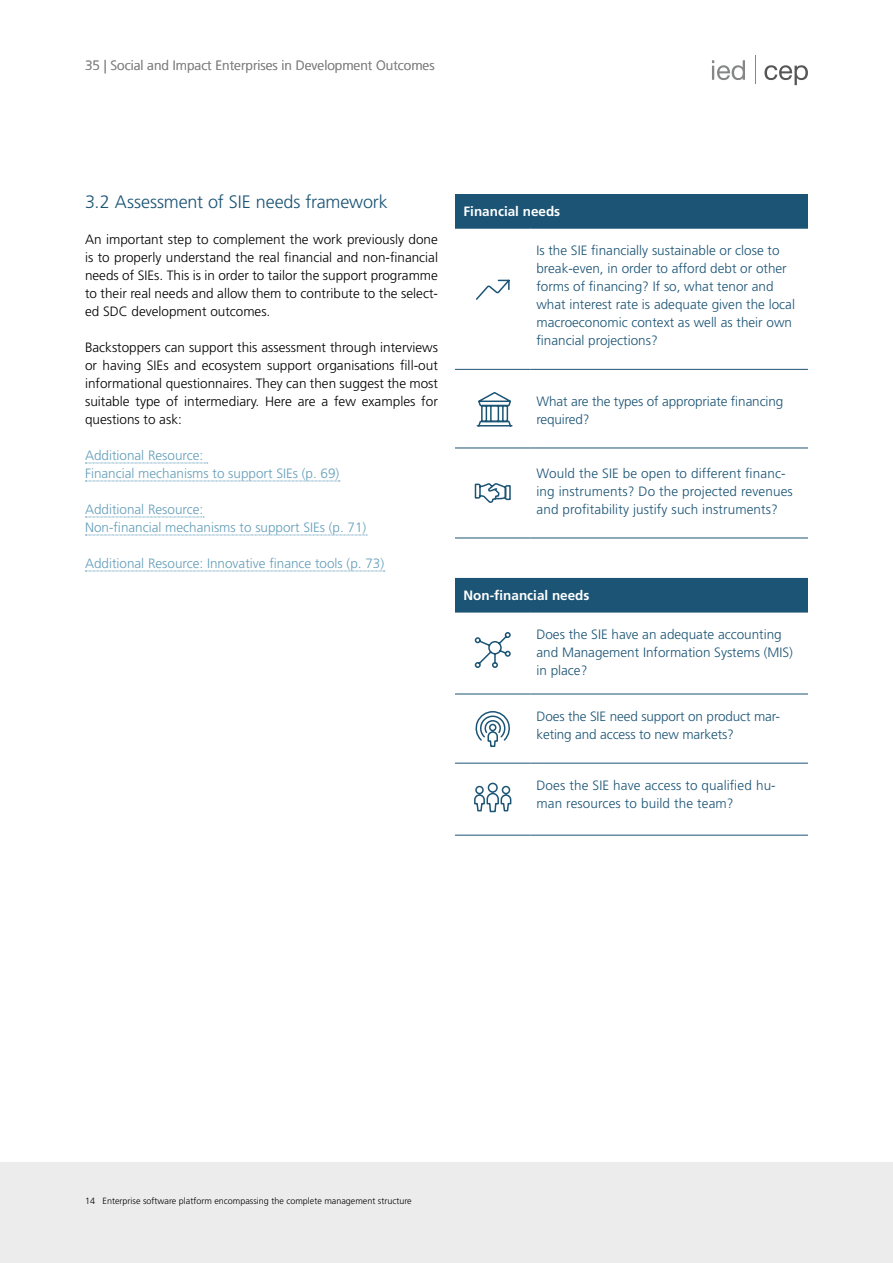
<style>
.page{position:relative;width:893px;height:1263px;background:#fff}
.page>*{position:absolute;margin:0;border:0;box-sizing:border-box;transform-origin:0 0}
.t1{font:300 18px "Frutiger LT Std";letter-spacing:-.01em;color:#1b5475}
.t2{font:300 13.5px/18px "Frutiger LT Std";color:#1b5475}
.t3{font:300 13.5px/18px "Frutiger LT Std";color:#000;text-align:justify}
.t4{font:300 13.5px/18px "Frutiger LT Std";color:#649eba}
.t5{font:300 13.5px "Frutiger LT Std";color:#868786}
.t6{font:700 13.5px "Frutiger LT Std";color:#fff}
.t7{font:300 9px "Frutiger LT Std";color:#000}
</style>
<div class="page">
<svg style="left:755px;top:55px;width:1px;height:29px"></svg>
<svg style="left:712px;top:60px;width:33px;height:20px"></svg>
<svg style="left:764px;top:65px;width:44px;height:20px"></svg>
<div style="left:455px;top:195px;width:353px;height:33px;background:#1b5475"></div>
<hr style="left:455px;top:194px;width:75px;height:1px;background:#1b5475">
<hr style="left:530px;top:194px;width:278px;height:1px;background:#1b5475">
<hr style="left:455px;top:228px;width:75px;height:1px;background:#1b5475">
<hr style="left:455px;top:369px;width:75px;height:1px;background:#1b5475">
<hr style="left:530px;top:369px;width:278px;height:1px;background:#1b5475">
<hr style="left:455px;top:448px;width:75px;height:1px;background:#1b5475">
<hr style="left:455px;top:538px;width:75px;height:1px;background:#1b5475">
<hr style="left:530px;top:228px;width:278px;height:1px;background:#1b5475">
<hr style="left:530px;top:448px;width:278px;height:1px;background:#1b5475">
<hr style="left:530px;top:538px;width:278px;height:1px;background:#1b5475">
<svg style="left:476px;top:279px;width:34px;height:21px"></svg>
<svg style="left:476px;top:392px;width:37px;height:35px"></svg>
<svg style="left:474px;top:483px;width:37px;height:20px"></svg>
<div style="left:455px;top:578px;width:353px;height:34px;background:#1b5475"></div>
<hr style="left:455px;top:612px;width:75px;height:1px;background:#1b5475">
<hr style="left:455px;top:694px;width:75px;height:1px;background:#1b5475">
<hr style="left:530px;top:694px;width:278px;height:1px;background:#1b5475">
<hr style="left:455px;top:763px;width:75px;height:1px;background:#1b5475">
<hr style="left:455px;top:835px;width:75px;height:1px;background:#1b5475">
<hr style="left:530px;top:612px;width:278px;height:1px;background:#1b5475">
<hr style="left:530px;top:763px;width:278px;height:1px;background:#1b5475">
<hr style="left:530px;top:835px;width:278px;height:1px;background:#1b5475">
<svg style="left:474px;top:632px;width:37px;height:36px"></svg>
<svg style="left:475px;top:711px;width:35px;height:36px"></svg>
<svg style="left:474px;top:782px;width:38px;height:31px"></svg>
<svg style="left:85px;top:463px;width:123px;height:1px"></svg>
<svg style="left:85px;top:481px;width:255px;height:1px"></svg>
<svg style="left:85px;top:517px;width:119px;height:1px"></svg>
<svg style="left:85px;top:535px;width:282px;height:1px"></svg>
<svg style="left:85px;top:571px;width:300px;height:1px"></svg>
<div style="left:0;top:1162px;width:893px;height:101px;background:#ececec"></div>
<p class="t5" style="left:85px;top:57px;width:351px">35 | Social and Impact Enterprises in Development Outcomes</p>
<h1 class="t1" style="left:85px;top:192px;width:304px">3.2 Assessment of SIE needs framework</h1>
<p class="t3" style="left:85px;top:230px;width:354px">An important step to complement the work previously done is to properly understand the real financial and non-financial needs of SIEs. This is in order to tailor the support programme to their real needs and allow them to contribute to the select&shy;ed SDC development outcomes.</p>
<p class="t3" style="left:85px;top:338px;width:354px">Backstoppers can support this assessment through interviews or having SIEs and ecosystem support organisations fill-out informational questionnaires. They can then suggest the most suitable type of intermediary. Here are a few examples for questions to ask:</p>
<p class="t4" style="left:85px;top:446px;width:256px">Additional Resource:<br>Financial mechanisms to support SIEs (p. 69)</p>
<p class="t4" style="left:85px;top:500px;width:283px">Additional Resource:<br>Non-financial mechanisms to support SIEs (p. 71)</p>
<p class="t4" style="left:85px;top:554px;width:301px">Additional Resource: Innovative finance tools (p. 73)</p>
<p class="t6" style="left:463px;top:204px;width:98px">Financial needs</p>
<p class="t2" style="left:536px;top:242px;width:260px">Is the SIE financially sustainable or close to break-even, in order to afford debt or other forms of financing? If so, what tenor and what interest rate is adequate given the local macroeconomic context as well as their own financial projections?</p>
<p class="t2" style="left:536px;top:392px;width:248px">What are the types of appropriate financing required?</p>
<p class="t2" style="left:536px;top:464px;width:258px">Would the SIE be open to different financ&shy;ing instruments? Do the projected revenues and profitability justify such instruments?</p>
<p class="t6" style="left:463px;top:588px;width:128px">Non-financial needs</p>
<p class="t2" style="left:536px;top:626px;width:258px">Does the SIE have an adequate accounting and Management Information Systems (MIS) in place?</p>
<p class="t2" style="left:536px;top:708px;width:245px">Does the SIE need support on product mar&shy;keting and access to new markets?</p>
<p class="t2" style="left:536px;top:777px;width:241px">Does the SIE have access to qualified hu&shy;man resources to build the team?</p>
<p class="t7" style="left:85px;top:1196px;width:328px">14 Enterprise software platform encompassing the complete management structure</p>
</div>
